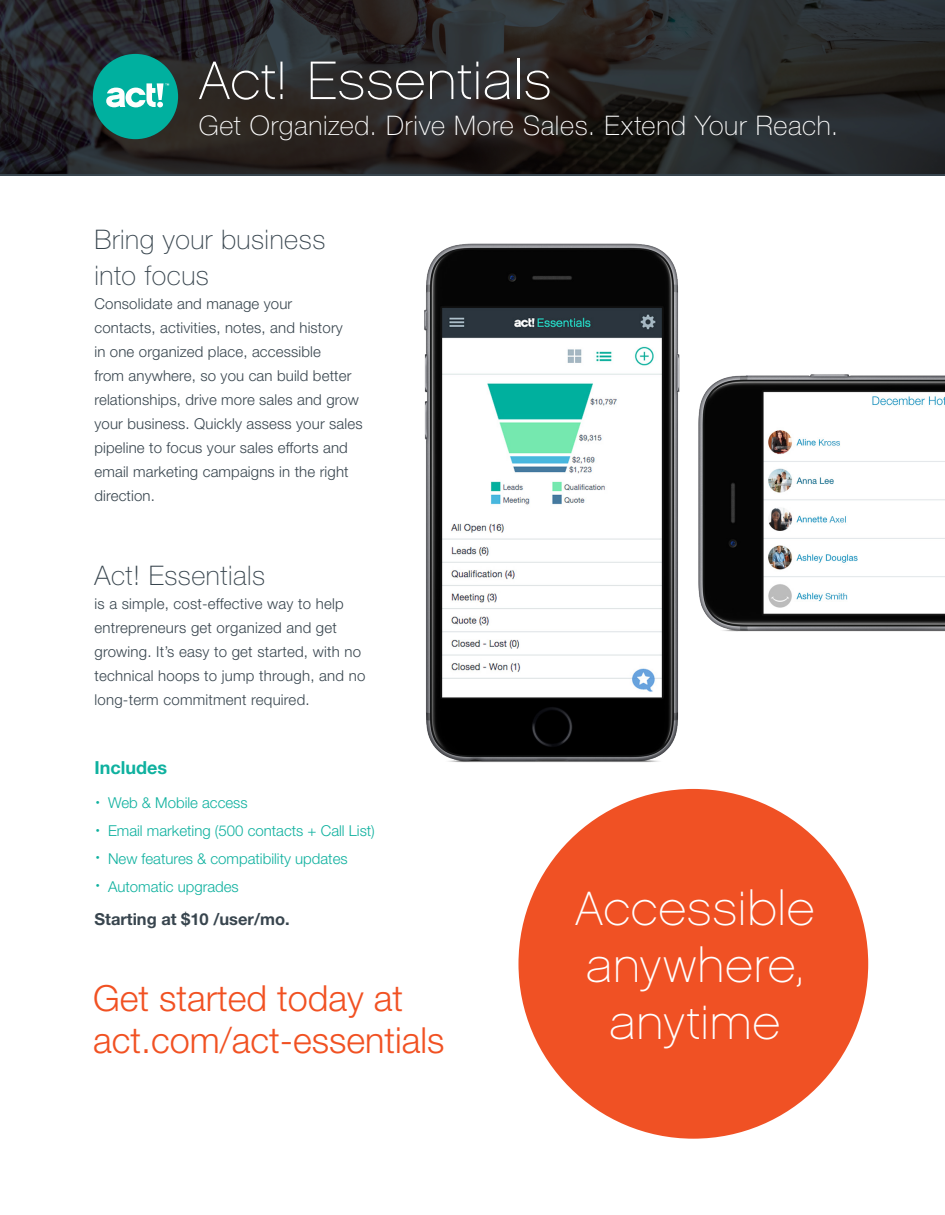
<style>
.page{position:relative;width:945px;height:1215px;background:#fff}
.page>*{position:absolute;margin:0;border:0;box-sizing:border-box;transform-origin:0 0}
.t1{font:54px "Chalet Paris Nineteen Sixty";letter-spacing:.005em;color:#fff}
.paragraph{font:48px/57px "Chalet Paris Nineteen Sixty";letter-spacing:.015em;color:#fff;text-align:center}
.bullets{font:300 36px/42px "Helvetica Neue LT Std";color:#f15122}
.t2{font:100 27px "Helvetica Neue LT Std";letter-spacing:.025em;color:#fff}
.paragraph-2{font:100 27px/36px "Helvetica Neue LT Std";letter-spacing:.02em;color:#38454e}
.paragraph-3{font:700 18px "Helvetica Neue LT Std";color:#0fb19f}
.bullets-2{font:700 16.5px "Helvetica Neue LT Std";color:#38454e}
.paragraph-4{font:300 15px/24px "Helvetica Neue LT Std";letter-spacing:.01em;color:#38454e}
.t3{font:300 15px "Helvetica Neue LT Std";color:#0fb19f}
.s1{font-size:24px}
</style>
<div class="page">
<svg style="left:0;top:0;width:944px;height:176px;background:#262627"></svg>
<div style="left:93px;top:54px;width:85px;height:85px;background:#00b09f;border-radius:43px"></div>
<svg style="left:106px;top:83px;width:63px;height:24px"></svg>
<img style="left:424px;top:243px;width:305px;height:569px">
<div style="left:518px;top:789px;width:350px;height:350px;background:#f05124;border-radius:50%"></div>
<img style="left:647px;top:323px;width:298px;height:359px">
<p class="t1" style="left:199px;top:49px;width:354px">Act! Essentials</p>
<p class="t2" style="left:199px;top:110px;width:641px">Get Organized. Drive More Sales. Extend Your Reach.</p>
<p class="paragraph-2" style="left:94px;top:221px;width:232px">Bring your business into focus</p>
<p class="paragraph-4" style="left:94px;top:291px;width:270px">Consolidate and manage your<br>contacts, activities, notes, and history<br>in one organized place, accessible<br>from anywhere, so you can build better relationships, drive more sales and grow your business. Quickly assess your sales pipeline to focus your sales efforts and email marketing campaigns in the right direction.</p>
<p class="paragraph-2" style="left:94px;top:557px;width:172px">Act! Essentials</p>
<p class="paragraph-4" style="left:94px;top:591px;width:272px">is a simple, cost-effective way to help entrepreneurs get organized and get growing. It’s easy to get started, with no technical hoops to jump through, and no long-term commitment required.</p>
<p class="paragraph-3" style="left:94px;top:756px;width:74px">Includes</p>
<p class="t3" style="left:94px;top:794px;width:155px"><span class="s1">·</span> Web &amp; Mobile access</p>
<p class="t3" style="left:94px;top:822px;width:282px"><span class="s1">·</span> Email marketing (500 contacts + Call List)</p>
<p class="t3" style="left:94px;top:849px;width:255px"><span class="s1">·</span> New features &amp; compatibility updates</p>
<p class="t3" style="left:94px;top:877px;width:146px"><span class="s1">·</span> Automatic upgrades</p>
<p class="bullets-2" style="left:94px;top:909px;width:197px">Starting at $10 /user/mo.</p>
<p class="bullets" style="left:93px;top:977px;width:353px">Get started today at act.com/act-essentials</p>
<p class="paragraph" style="left:575px;top:880px;width:241px">Accessible anywhere, anytime</p>
</div>
